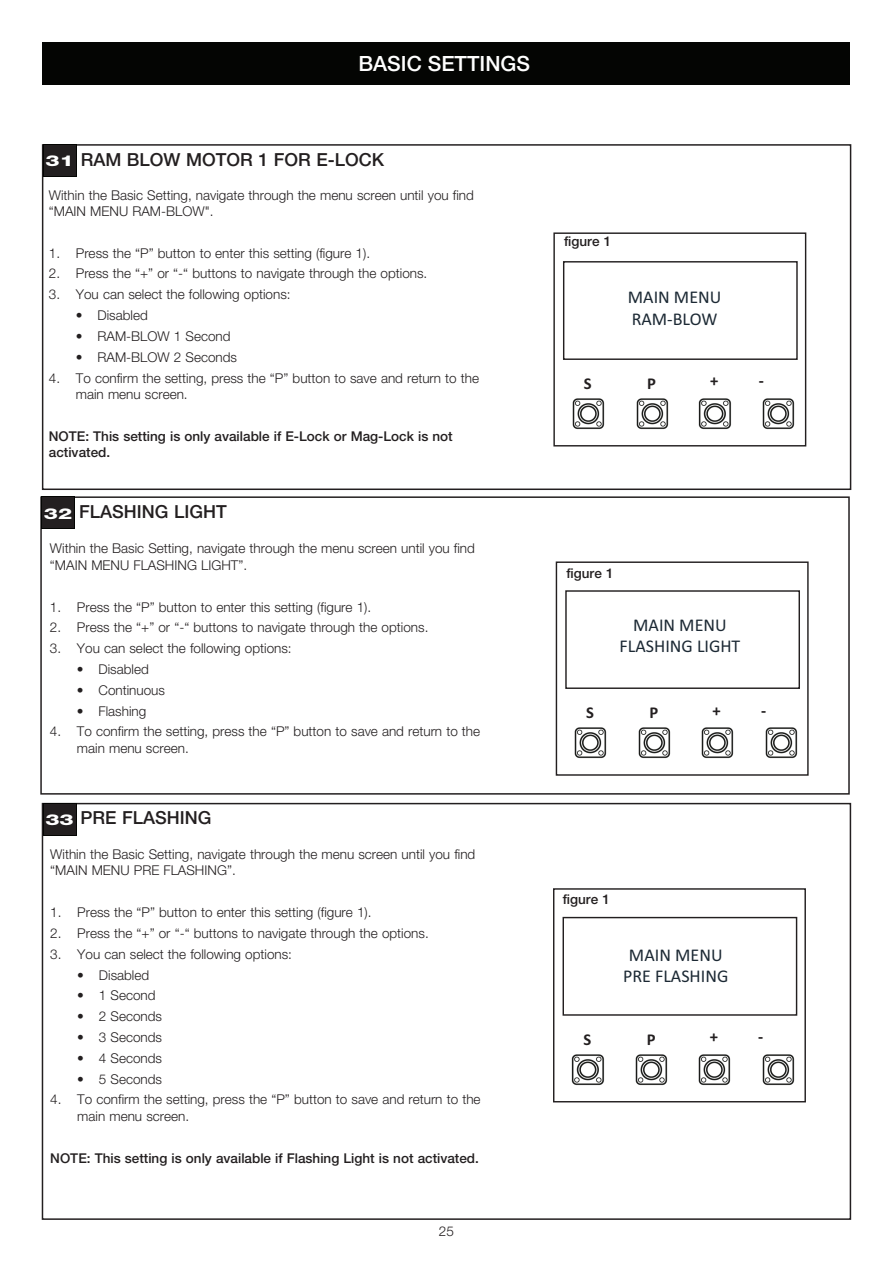
<style>
.page{position:relative;width:893px;height:1263px;background:#fff}
.page>*{position:absolute;margin:0;border:0;box-sizing:border-box;transform-origin:0 0}
.t1{font:500 21px "Helvetica Neue LT Pro";color:#fff}
.t2{font:18px/21.6px "Calibri";color:#1c2934;text-align:center}
.t3{font:500 18px "Helvetica Neue LT Pro";color:#231f20}
.t4{font:700 16.5px "Calibri";color:#231f20}
.t5{font:300 13.5px/16.5px "Helvetica Neue LT Pro";color:#231f20}
.t6{font:500 13.5px/16.5px "Helvetica Neue LT Pro";color:#231f20}
.s1{font-weight:800;font-size:15px;color:#fff}
</style>
<div class="page">
<div style="left:43px;top:43px;width:807px;height:42px;background:#040503"></div>
<div style="left:42px;top:144px;width:809px;height:346px;border:2px solid #231f20"></div>
<svg style="left:43px;top:144px;width:33px;height:33px"></svg>
<div style="left:44px;top:145px;width:31px;height:31px;background:#231f20"></div>
<div style="left:553px;top:232px;width:253px;height:214px;border:1px solid #231f20"></div>
<img style="left:572px;top:398px;width:33px;height:32px">
<div style="left:563px;top:261px;width:235px;height:99px;border:1px solid #231f20"></div>
<img style="left:636px;top:398px;width:33px;height:32px">
<img style="left:698px;top:398px;width:34px;height:32px">
<img style="left:762px;top:398px;width:33px;height:32px">
<div style="left:40px;top:496px;width:810px;height:299px;border:2px solid #231f20"></div>
<svg style="left:42px;top:496px;width:33px;height:33px"></svg>
<div style="left:43px;top:497px;width:31px;height:31px;background:#231f20"></div>
<div style="left:556px;top:561px;width:253px;height:215px;border:1px solid #231f20"></div>
<img style="left:574px;top:727px;width:33px;height:32px">
<div style="left:565px;top:590px;width:235px;height:99px;background:#fff;border:1px solid #231f20"></div>
<img style="left:638px;top:727px;width:33px;height:32px">
<img style="left:701px;top:727px;width:33px;height:32px">
<img style="left:765px;top:727px;width:33px;height:32px">
<div style="left:42px;top:803px;width:809px;height:417px;border:2px solid #231f20"></div>
<svg style="left:43px;top:803px;width:33px;height:33px"></svg>
<div style="left:44px;top:804px;width:31px;height:31px;background:#231f20"></div>
<div style="left:553px;top:888px;width:253px;height:214px;border:1px solid #231f20"></div>
<img style="left:571px;top:1054px;width:34px;height:32px">
<div style="left:563px;top:917px;width:234px;height:99px;background:#fff;border:1px solid #231f20"></div>
<img style="left:635px;top:1054px;width:33px;height:32px">
<img style="left:698px;top:1054px;width:33px;height:32px">
<img style="left:762px;top:1054px;width:33px;height:32px">
<h1 class="t1" style="left:358px;top:51px;width:173px">BASIC SETTINGS</h1>
<h2 class="t3" style="left:46px;top:148px;width:340px"><span class="s1">31</span> RAM BLOW MOTOR 1 FOR E-LOCK</h2>
<p class="t5" style="left:49px;top:186px;width:426px">Within the Basic Setting, navigate through the menu screen until you find “MAIN MENU RAM-BLOW".</p>
<p class="t5" style="left:49px;top:244px;width:323px">1. Press the “P” button to enter this setting (figure 1).</p>
<p class="t5" style="left:49px;top:265px;width:380px">2. Press the “+” or “-“ buttons to navigate through the options.</p>
<p class="t5" style="left:49px;top:286px;width:243px">3. You can select the following options:</p>
<p class="t5" style="left:76px;top:307px;width:73px">• Disabled</p>
<p class="t5" style="left:76px;top:328px;width:156px">• RAM-BLOW 1 Second</p>
<p class="t5" style="left:76px;top:348px;width:163px">• RAM-BLOW 2 Seconds</p>
<p class="t5" style="left:76px;top:369px;width:405px;text-indent:-27px">4. To confirm the setting, press the “P” button to save and return to the main menu screen.</p>
<p class="t6" style="left:49px;top:427px;width:405px">NOTE: This setting is only available if E-Lock or Mag-Lock is not activated.</p>
<h2 class="t3" style="left:44px;top:501px;width:184px"><span class="s1">32</span> FLASHING LIGHT</h2>
<p class="t5" style="left:50px;top:540px;width:426px">Within the Basic Setting, navigate through the menu screen until you find “MAIN MENU FLASHING LIGHT”.</p>
<p class="t5" style="left:50px;top:598px;width:323px">1. Press the “P” button to enter this setting (figure 1).</p>
<p class="t5" style="left:50px;top:619px;width:380px">2. Press the “+” or “-“ buttons to navigate through the options.</p>
<p class="t5" style="left:50px;top:640px;width:243px">3. You can select the following options:</p>
<p class="t5" style="left:77px;top:661px;width:73px">• Disabled</p>
<p class="t5" style="left:77px;top:681px;width:90px">• Continuous</p>
<p class="t5" style="left:77px;top:702px;width:71px">• Flashing</p>
<p class="t5" style="left:77px;top:723px;width:405px;text-indent:-27px">4. To confirm the setting, press the “P” button to save and return to the main menu screen.</p>
<h2 class="t3" style="left:45px;top:807px;width:168px"><span class="s1">33</span> PRE FLASHING</h2>
<p class="t5" style="left:50px;top:846px;width:426px">Within the Basic Setting, navigate through the menu screen until you find “MAIN MENU PRE FLASHING”.</p>
<p class="t5" style="left:50px;top:904px;width:323px">1. Press the “P” button to enter this setting (figure 1).</p>
<p class="t5" style="left:50px;top:924px;width:380px">2. Press the “+” or “-“ buttons to navigate through the options.</p>
<p class="t5" style="left:50px;top:945px;width:243px">3. You can select the following options:</p>
<p class="t5" style="left:77px;top:966px;width:73px">• Disabled</p>
<p class="t5" style="left:77px;top:987px;width:80px">• 1 Second</p>
<p class="t5" style="left:77px;top:1008px;width:86px">• 2 Seconds</p>
<p class="t5" style="left:77px;top:1029px;width:86px">• 3 Seconds</p>
<p class="t5" style="left:77px;top:1049px;width:86px">• 4 Seconds</p>
<p class="t5" style="left:77px;top:1070px;width:86px">• 5 Seconds</p>
<p class="t5" style="left:77px;top:1091px;width:405px;text-indent:-27px">4. To confirm the setting, press the “P” button to save and return to the main menu screen.</p>
<p class="t6" style="left:50px;top:1149px;width:430px">NOTE: This setting is only available if Flashing Light is not activated.</p>
<p class="t5" style="left:439px;top:1223px;width:17px">25</p>
<p class="t6" style="left:564px;top:233px;width:49px">figure 1</p>
<h2 class="t2" style="left:628px;top:286px;width:95px;text-align:left">MAIN MENU<br>RAM-BLOW</h2>
<p class="t4" style="left:584px;top:372px;width:9px">S</p>
<p class="t4" style="left:647px;top:372px;width:10px">P</p>
<p class="t4" style="left:710px;top:369px;width:10px">+</p>
<p class="t4" style="left:759px;top:369px;width:7px">-</p>
<p class="t6" style="left:566px;top:565px;width:49px">figure 1</p>
<h2 class="t2" style="left:619px;top:614px;width:122px">MAIN MENU<br>FLASHING LIGHT</h2>
<p class="t4" style="left:586px;top:701px;width:9px">S</p>
<p class="t4" style="left:650px;top:701px;width:10px">P</p>
<p class="t4" style="left:712px;top:698px;width:10px">+</p>
<p class="t4" style="left:761px;top:698px;width:7px">-</p>
<p class="t6" style="left:563px;top:891px;width:49px">figure 1</p>
<h2 class="t2" style="left:623px;top:943px;width:107px">MAIN MENU<br>PRE FLASHING</h2>
<p class="t4" style="left:583px;top:1028px;width:9px">S</p>
<p class="t4" style="left:647px;top:1028px;width:10px">P</p>
<p class="t4" style="left:710px;top:1025px;width:10px">+</p>
<p class="t4" style="left:758px;top:1025px;width:7px">-</p>
</div>
